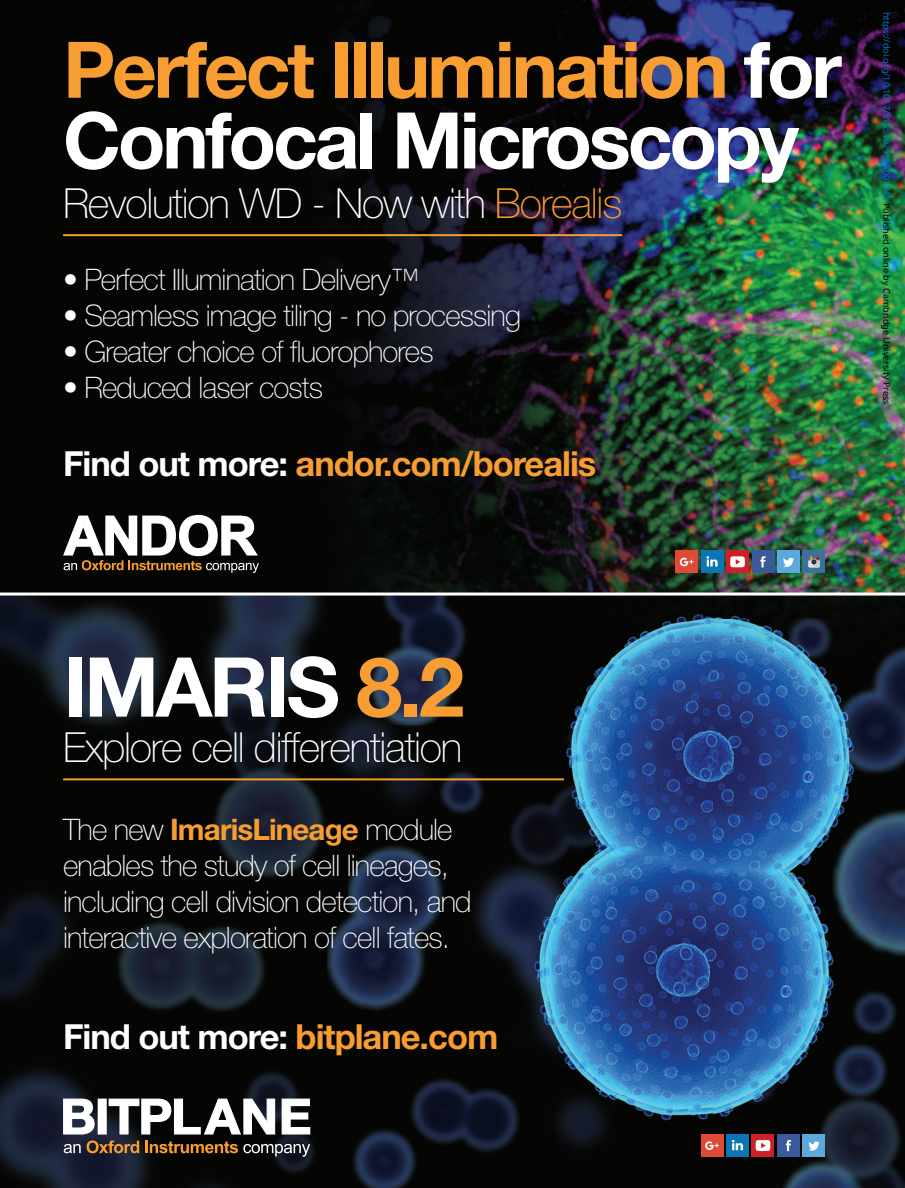
<style>
.page{position:relative;width:905px;height:1188px;background:#fff}
.page>*{position:absolute;margin:0;border:0;box-sizing:border-box;transform-origin:0 0}
.t1{font:700 82.65px "Helvetica Neue LT Std";letter-spacing:-.04em;color:#fff}
.t2{font:700 78.15px/70.7px "Helvetica Neue LT Std";letter-spacing:-.04em;color:#fff}
.t3{font:100 41.55px "Helvetica Neue LT Std";letter-spacing:-.03em;color:#fff}
.t4{font:700 34.65px "Helvetica Neue LT Std";letter-spacing:-.03em;color:#f89d31}
.t5{font:700 34.65px "Helvetica Neue LT Std";letter-spacing:-.03em;color:#fff}
.t6{font:100 29.7px/36.2px "Helvetica Neue LT Std";letter-spacing:-.03em;color:#fff}
.t7{font:9px "Noto Sans";color:#0172cf}
.s1{color:#f89d31}
.s2{color:#fff}
.s3{color:#000}
.s4{font-weight:700;color:#f89d31}
</style>
<div class="page">
<img style="left:0;top:0;width:904px;height:1188px">
<svg style="left:63px;top:1099px;width:247px;height:58px"></svg>
<div style="left:802px;top:1134px;width:23px;height:23px;background:#5da9dc"></div>
<svg style="left:808px;top:1142px;width:11px;height:9px"></svg>
<div style="left:777px;top:1134px;width:22px;height:23px;background:#3a5a99"></div>
<svg style="left:785px;top:1140px;width:6px;height:11px"></svg>
<div style="left:726px;top:1134px;width:22px;height:23px;background:#0c76b5"></div>
<svg style="left:732px;top:1140px;width:11px;height:10px"></svg>
<div style="left:751px;top:1134px;width:23px;height:23px;background:#ce2127"></div>
<svg style="left:755px;top:1140px;width:15px;height:11px"></svg>
<div style="left:700px;top:1134px;width:23px;height:23px;background:#de4a37"></div>
<svg style="left:705px;top:1141px;width:13px;height:9px"></svg>
<hr style="left:63px;top:778px;width:501px;height:2px;background:#f89d31">
<svg style="left:63px;top:515px;width:196px;height:58px"></svg>
<div style="left:777px;top:551px;width:22px;height:22px;background:#5da9dc"></div>
<svg style="left:783px;top:558px;width:11px;height:9px"></svg>
<div style="left:751px;top:551px;width:23px;height:22px;background:#3a5a99"></div>
<svg style="left:760px;top:556px;width:5px;height:11px"></svg>
<div style="left:700px;top:551px;width:23px;height:22px;background:#0c76b5"></div>
<svg style="left:706px;top:556px;width:11px;height:11px"></svg>
<div style="left:726px;top:551px;width:22px;height:22px;background:#ce2127"></div>
<svg style="left:730px;top:556px;width:14px;height:11px"></svg>
<div style="left:802px;top:551px;width:23px;height:22px;background:#3a729c"></div>
<svg style="left:808px;top:556px;width:11px;height:12px"></svg>
<div style="left:675px;top:551px;width:22px;height:22px;background:#de4a37"></div>
<svg style="left:679px;top:558px;width:14px;height:8px"></svg>
<hr style="left:63px;top:234px;width:559px;height:2px;background:#f89d31">
<hr style="left:0;top:593px;width:904px;height:3px;background:#fff">
<h2 class="t2" style="left:63px;top:42px;width:780px"><span class="s1">Perfect Illumination</span> for<br>Confocal Microscopy</h2>
<h3 class="t3" style="left:63px;top:188px;width:560px">Revolution WD - Now with <span class="s1">Borealis</span></h3>
<p class="t6" style="left:63px;top:264px;width:358px">• Perfect Illumination Delivery™</p>
<p class="t6" style="left:63px;top:300px;width:459px">• Seamless image tiling - no processing</p>
<p class="t6" style="left:63px;top:336px;width:372px">• Greater choice of fluorophores</p>
<p class="t6" style="left:63px;top:372px;width:261px">• Reduced laser costs</p>
<p class="t4" style="left:63px;top:451px;width:535px"><span class="s2">Find out more:</span> andor.com/borealis</p>
<p class="t7" style="left:893px;top:12px;width:394px;rotate:90deg">https://doi.org/10.1017/S1551929515001042 <span class="s3">Published online by Cambridge University Press</span></p>
<h1 class="t1" style="left:63px;top:657px;width:403px">IMARIS <span class="s1">8.2</span></h1>
<h3 class="t3" style="left:63px;top:732px;width:401px">Explore cell differentiation</h3>
<p class="t6" style="left:63px;top:814px;width:410px">The new <span class="s4">ImarisLineage</span> module enables the study of cell lineages, including cell division detection, and interactive exploration of cell fates.</p>
<p class="t5" style="left:63px;top:1024px;width:437px">Find out more: <span class="s1">bitplane.com</span></p>
</div>
